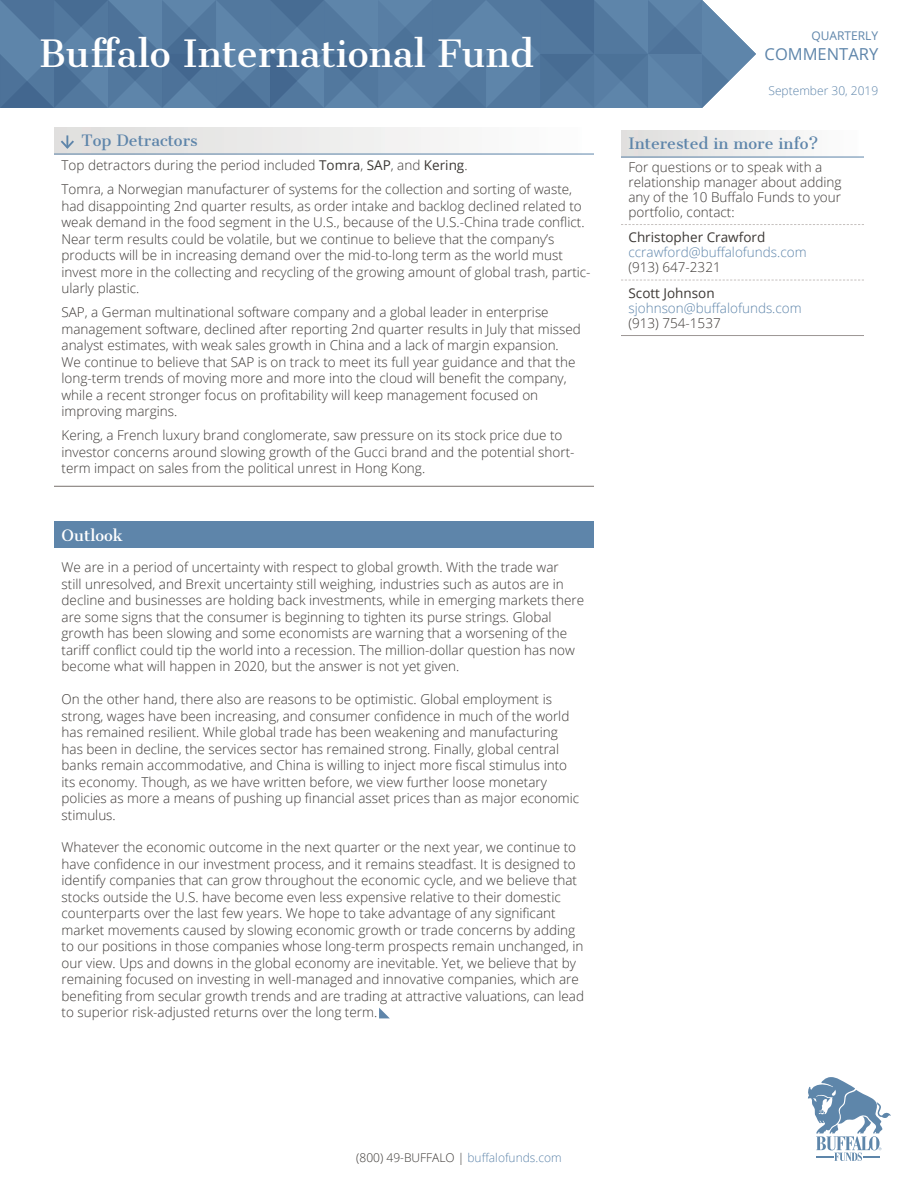
<style>
.page{position:relative;width:918px;height:1188px;background:#fff}
.page>*{position:absolute;margin:0;border:0;box-sizing:border-box;transform-origin:0 0}
.t1{font:36px "Cantata One";color:#fff}
.t2{font:16.5px "Open Sans";color:#5e85aa}
.t3{font:15px "Cantata One";color:#5e85aa}
.t4{font:15px "Cantata One";color:#fff}
.t5{font:300 13.5px/16.5px "Open Sans";color:#3c3835}
.t6{font:300 13.5px "Open Sans";color:#5e85aa}
.t7{font:13.5px "Open Sans";color:#3c3835}
.t8{font:300 12px "Open Sans";color:#3c3835}
.t9{font:300 12px "Open Sans";color:#5e85aa}
.t10{font:12px "Open Sans";color:#5e85aa}
.s1{font-weight:400}
.s2{color:#5e85aa}
</style>
<div class="page">
<svg style="left:0;top:0;width:756px;height:108px;background:#5a7fa3"></svg>
<svg style="left:808px;top:1077px;width:83px;height:84px"></svg>
<div style="left:54px;top:521px;width:540px;height:27px;background:#5e85aa"></div>
<svg style="left:379px;top:1008px;width:11px;height:10px"></svg>
<div style="left:621px;top:130px;width:243px;height:27px;background:linear-gradient(to right,#dedddc,#fefefe)"></div>
<hr style="left:621px;top:157px;width:243px;height:1px;background:#5e85aa">
<svg style="left:621px;top:224px;width:243px;height:1px"></svg>
<svg style="left:621px;top:280px;width:243px;height:1px"></svg>
<hr style="left:621px;top:335px;width:243px;height:1px;background:#9c9694">
<hr style="left:54px;top:486px;width:540px;height:1px;background:#77706d">
<div style="left:54px;top:127px;width:540px;height:27px;background:linear-gradient(to right,#dedddc,#fefefe)"></div>
<hr style="left:54px;top:154px;width:540px;height:1px;background:#5e85aa">
<svg style="left:59px;top:135px;width:17px;height:15px"></svg>
<h1 class="t1" style="left:39px;top:31px;width:496px">Buffalo International Fund</h1>
<p class="t10" style="left:812px;top:28px;width:68px">QUARTERLY</p>
<p class="t2" style="left:765px;top:43px;width:115px">COMMENTARY</p>
<p class="t9" style="left:769px;top:82px;width:111px">September 30, 2019</p>
<p class="t3" style="left:81px;top:131px;width:118px">Top Detractors</p>
<p class="t5" style="left:62px;top:153px;width:512px;line-height:24px">Top detractors during the period included <span class="s1">Tomra</span>, <span class="s1">SAP</span>, and <span class="s1">Kering</span>.<br>Tomra, a Norwegian manufacturer of systems for the collection and sorting of waste,</p>
<p class="t5" style="left:62px;top:197px;width:531px">had disappointing 2nd quarter results, as order intake and backlog declined related to weak demand in the food segment in the U.S., because of the U.S.-China trade conflict.<br>Near term results could be volatile, but we continue to believe that the company’s products will be in increasing demand over the mid-to-long term as the world must invest more in the collecting and recycling of the growing amount of global trash, partic&shy;ularly plastic.</p>
<p class="t5" style="left:62px;top:304px;width:521px">SAP, a German multinational software company and a global leader in enterprise management software, declined after reporting 2nd quarter results in July that missed analyst estimates, with weak sales growth in China and a lack of margin expansion.<br>We continue to believe that SAP is on track to meet its full year guidance and that the long-term trends of moving more and more into the cloud will benefit the company, while a recent stronger focus on profitability will keep management focused on improving margins.</p>
<p class="t5" style="left:62px;top:427px;width:515px">Kering, a French luxury brand conglomerate, saw pressure on its stock price due to investor concerns around slowing growth of the Gucci brand and the potential short&shy;term impact on sales from the political unrest in Hong Kong.</p>
<p class="t4" style="left:62px;top:526px;width:63px">Outlook</p>
<p class="t5" style="left:62px;top:559px;width:524px">We are in a period of uncertainty with respect to global growth. With the trade war<br>still unresolved, and Brexit uncertainty still weighing, industries such as autos are in decline and businesses are holding back investments, while in emerging markets there are some signs that the consumer is beginning to tighten its purse strings. Global growth has been slowing and some economists are warning that a worsening of the tariff conflict could tip the world into a recession. The million-dollar question has now become what will happen in 2020, but the answer is not yet given.</p>
<p class="t5" style="left:62px;top:691px;width:519px">On the other hand, there also are reasons to be optimistic. Global employment is strong, wages have been increasing, and consumer confidence in much of the world has remained resilient. While global trade has been weakening and manufacturing has been in decline, the services sector has remained strong. Finally, global central banks remain accommodative, and China is willing to inject more fiscal stimulus into its economy. Though, as we have written before, we view further loose monetary policies as more a means of pushing up financial asset prices than as major economic stimulus.</p>
<p class="t5" style="left:62px;top:839px;width:524px">Whatever the economic outcome in the next quarter or the next year, we continue to have confidence in our investment process, and it remains steadfast. It is designed to identify companies that can grow throughout the economic cycle, and we believe that stocks outside the U.S. have become even less expensive relative to their domestic counterparts over the last few years. We hope to take advantage of any significant market movements caused by slowing economic growth or trade concerns by adding to our positions in those companies whose long-term prospects remain unchanged, in our view. Ups and downs in the global economy are inevitable. Yet, we believe that by remaining focused on investing in well-managed and innovative companies, which are benefiting from secular growth trends and are trading at attractive valuations, can lead to superior risk-adjusted returns over the long term.</p>
<p class="t3" style="left:628px;top:134px;width:191px">Interested in more info?</p>
<p class="t5" style="left:628px;top:159px;width:214px;line-height:15px">For questions or to speak with a relationship manager about adding any of the 10 Buffalo Funds to your portfolio, contact:</p>
<p class="t7" style="left:628px;top:228px;width:138px">Christopher Crawford</p>
<p class="t6" style="left:628px;top:243px;width:180px">ccrawford@buffalofunds.com</p>
<p class="t5" style="left:628px;top:259px;width:94px">(913) 647-2321</p>
<p class="t7" style="left:628px;top:284px;width:88px">Scott Johnson</p>
<p class="t6" style="left:628px;top:299px;width:175px">sjohnson@buffalofunds.com</p>
<p class="t5" style="left:628px;top:314px;width:94px">(913) 754-1537</p>
<p class="t8" style="left:356px;top:1149px;width:207px">(800) 49-BUFFALO | <span class="s2">buffalofunds.com</span></p>
</div>
